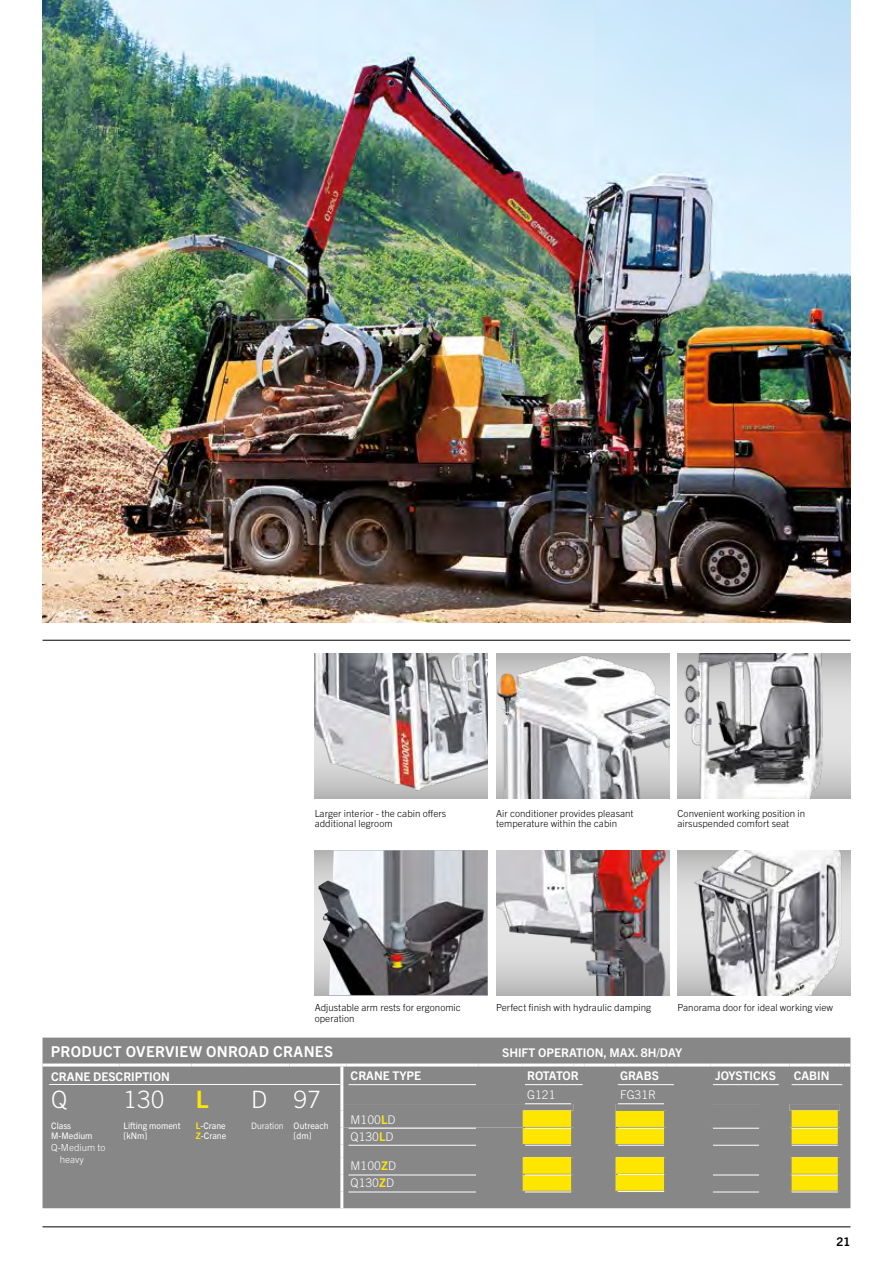
<style>
.page{position:relative;width:893px;height:1263px;background:#fff}
.page>*{position:absolute;margin:0;border:0;box-sizing:border-box;transform-origin:0 0}
.t1{font:300 24px "Trade Gothic Next LT Pro";color:#fff}
.t2{font:700 24px "Trade Gothic Next LT Pro";color:#ffe600}
.t3{font:700 15px "Trade Gothic Next LT Pro";letter-spacing:.02em;color:#fff}
.t4{font:700 12px "Trade Gothic Next LT Pro";color:#fff}
.t5{font:300 12px/17px "Trade Gothic Next LT Pro";color:#fff}
.t6{font:700 12px "Trade Gothic Next LT Pro";letter-spacing:-.03em;color:#fff}
.t7{font:700 12px "Trade Gothic Next LT Pro";color:#000}
.t8{font:300 9.75px/10.5px "Trade Gothic Next LT Pro";letter-spacing:.005em;color:#000}
.t9{font:300 9.75px/11.7px "Trade Gothic Next LT Pro";color:#fff}
.t10{font:9px/10.5px "Trade Gothic Next LT Pro";color:#fff}
.t11{font:9px "Trade Gothic Next LT Pro";color:#ededed}
.s1{font-weight:700;color:#ffe600}
</style>
<div class="page">
<hr style="left:43px;top:640px;width:807px;height:1px;background:#000">
<img style="left:43px;top:0;width:807px;height:623px">
<img style="left:315px;top:653px;width:173px;height:145px">
<svg style="left:315px;top:850px;width:173px;height:145px;background:#89898c"></svg>
<img style="left:318px;top:850px;width:16px;height:61px">
<img style="left:496px;top:653px;width:173px;height:145px">
<img style="left:496px;top:850px;width:173px;height:145px">
<img style="left:677px;top:653px;width:173px;height:145px">
<img style="left:678px;top:850px;width:172px;height:145px">
<hr style="left:43px;top:1226px;width:807px;height:1px;background:#000">
<div style="left:43px;top:1037px;width:807px;height:171px;background:#878787"></div>
<hr style="left:709px;top:1191px;width:54px;height:1px;background:#878787">
<hr style="left:616px;top:1191px;width:52px;height:1px;background:#878787">
<hr style="left:340px;top:1066px;width:3px;height:19px;background:#fff">
<hr style="left:340px;top:1085px;width:3px;height:19px;background:#fff">
<hr style="left:340px;top:1191px;width:3px;height:17px;background:#fff">
<hr style="left:787px;top:1144px;width:55px;height:1px;background:#878787">
<hr style="left:787px;top:1191px;width:55px;height:1px;background:#878787">
<hr style="left:523px;top:1191px;width:52px;height:1px;background:#878787">
<svg style="left:43px;top:1063px;width:4px;height:3px"></svg>
<hr style="left:47px;top:1063px;width:72px;height:3px;background:#fff">
<hr style="left:119px;top:1063px;width:73px;height:3px;background:#fff">
<hr style="left:192px;top:1063px;width:55px;height:3px;background:#fff">
<hr style="left:247px;top:1063px;width:42px;height:3px;background:#fff">
<hr style="left:289px;top:1063px;width:53px;height:3px;background:#fff">
<svg style="left:342px;top:1063px;width:4px;height:3px"></svg>
<hr style="left:346px;top:1063px;width:132px;height:3px;background:#fff">
<hr style="left:478px;top:1063px;width:45px;height:3px;background:#fff">
<hr style="left:523px;top:1063px;width:50px;height:3px;background:#fff">
<svg style="left:573px;top:1063px;width:12px;height:3px"></svg>
<hr style="left:585px;top:1063px;width:31px;height:3px;background:#fff">
<hr style="left:616px;top:1063px;width:50px;height:3px;background:#fff">
<svg style="left:666px;top:1063px;width:10px;height:3px"></svg>
<hr style="left:676px;top:1063px;width:35px;height:3px;background:#fff">
<hr style="left:711px;top:1063px;width:50px;height:3px;background:#fff">
<hr style="left:761px;top:1063px;width:20px;height:3px;background:#fff">
<svg style="left:781px;top:1063px;width:8px;height:3px"></svg>
<hr style="left:789px;top:1063px;width:51px;height:3px;background:#fff">
<svg style="left:840px;top:1063px;width:10px;height:3px"></svg>
<svg style="left:340px;top:1104px;width:500px;height:87px;background:#a29d6c"></svg>
<hr style="left:759px;top:1110px;width:4px;height:17px;background:#878787">
<div style="left:787px;top:1110px;width:5px;height:17px;background:#878787"></div>
<hr style="left:759px;top:1127px;width:4px;height:17px;background:#878787">
<div style="left:787px;top:1127px;width:5px;height:17px;background:#878787"></div>
<hr style="left:759px;top:1157px;width:4px;height:17px;background:#878787">
<div style="left:787px;top:1157px;width:5px;height:17px;background:#878787"></div>
<hr style="left:759px;top:1174px;width:4px;height:17px;background:#878787">
<div style="left:787px;top:1174px;width:5px;height:17px;background:#878787"></div>
<hr style="left:838px;top:1110px;width:4px;height:17px;background:#878787">
<hr style="left:838px;top:1127px;width:4px;height:17px;background:#878787">
<hr style="left:838px;top:1157px;width:4px;height:17px;background:#878787">
<hr style="left:838px;top:1174px;width:4px;height:17px;background:#878787">
<hr style="left:49px;top:1084px;width:291px;height:1px;background:#fff">
<hr style="left:348px;top:1084px;width:128px;height:1px;background:#fff">
<hr style="left:525px;top:1084px;width:58px;height:1px;background:#fff">
<hr style="left:618px;top:1084px;width:56px;height:1px;background:#fff">
<hr style="left:713px;top:1084px;width:66px;height:1px;background:#fff">
<hr style="left:792px;top:1084px;width:50px;height:1px;background:#fff">
<hr style="left:525px;top:1103px;width:46px;height:1px;background:#fff">
<hr style="left:618px;top:1103px;width:46px;height:1px;background:#fff">
<hr style="left:348px;top:1128px;width:128px;height:1px;background:#fff">
<hr style="left:525px;top:1128px;width:46px;height:1px;background:#fff">
<hr style="left:618px;top:1128px;width:46px;height:1px;background:#fff">
<hr style="left:713px;top:1128px;width:46px;height:1px;background:#fff">
<hr style="left:792px;top:1128px;width:46px;height:1px;background:#fff">
<hr style="left:348px;top:1145px;width:128px;height:1px;background:#fff">
<hr style="left:525px;top:1145px;width:46px;height:1px;background:#fff">
<hr style="left:618px;top:1145px;width:46px;height:1px;background:#fff">
<hr style="left:713px;top:1145px;width:46px;height:1px;background:#fff">
<hr style="left:792px;top:1145px;width:46px;height:1px;background:#fff">
<hr style="left:348px;top:1174px;width:128px;height:1px;background:#fff">
<hr style="left:525px;top:1174px;width:46px;height:1px;background:#fff">
<hr style="left:618px;top:1174px;width:46px;height:1px;background:#fff">
<hr style="left:713px;top:1174px;width:46px;height:1px;background:#fff">
<hr style="left:792px;top:1174px;width:46px;height:1px;background:#fff">
<hr style="left:348px;top:1191px;width:128px;height:1px;background:#fff">
<hr style="left:525px;top:1191px;width:46px;height:1px;background:#fff">
<hr style="left:618px;top:1191px;width:46px;height:1px;background:#fff">
<hr style="left:713px;top:1191px;width:46px;height:1px;background:#fff">
<hr style="left:792px;top:1191px;width:46px;height:1px;background:#fff">
<p class="t8" style="left:315px;top:807px;width:133px">Larger interior - the cabin offers additional legroom</p>
<p class="t8" style="left:496px;top:807px;width:139px">Air conditioner provides pleasant temperature within the cabin</p>
<p class="t8" style="left:677px;top:807px;width:129px">Convenient working position in airsuspended comfort seat</p>
<p class="t8" style="left:315px;top:1002px;width:148px">Adjustable arm rests for ergonomic operation</p>
<p class="t8" style="left:496px;top:1002px;width:157px">Perfect finish with hydraulic damping</p>
<p class="t8" style="left:677px;top:1002px;width:157px">Panorama door for ideal working view</p>
<h2 class="t3" style="left:51px;top:1041px;width:284px">PRODUCT OVERVIEW ONROAD CRANES</h2>
<p class="t4" style="left:502px;top:1044px;width:182px">SHIFT OPERATION, MAX. 8H/DAY</p>
<p class="t4" style="left:51px;top:1068px;width:120px">CRANE DESCRIPTION</p>
<p class="t4" style="left:351px;top:1067px;width:72px">CRANE TYPE</p>
<p class="t6" style="left:527px;top:1067px;width:53px">ROTATOR</p>
<p class="t4" style="left:620px;top:1067px;width:40px">GRABS</p>
<p class="t4" style="left:715px;top:1067px;width:62px">JOYSTICKS</p>
<p class="t4" style="left:794px;top:1067px;width:37px">CABIN</p>
<h1 class="t1" style="left:51px;top:1082px;width:18px">Q</h1>
<p class="t10" style="left:51px;top:1119px;width:43px">Class<br>M-Medium</p>
<p class="t9" style="left:60px;top:1141px;width:47px;text-indent:-9px">Q-Medium to heavy</p>
<p class="t5" style="left:527px;top:1085px;width:30px">G121</p>
<p class="t5" style="left:620px;top:1085px;width:37px">FG31R</p>
<h1 class="t1" style="left:124px;top:1082px;width:42px">130</h1>
<p class="t10" style="left:124px;top:1120px;width:58px">Lifting moment [kNm]</p>
<h1 class="t1" style="left:294px;top:1082px;width:29px">97</h1>
<p class="t10" style="left:294px;top:1120px;width:37px">Outreach [dm]</p>
<h1 class="t2" style="left:196px;top:1082px;width:14px">L</h1>
<p class="t10" style="left:196px;top:1120px;width:32px"><span class="s1">L</span>-Crane<br><span class="s1">Z</span>-Crane</p>
<h1 class="t1" style="left:251px;top:1082px;width:18px">D</h1>
<p class="t11" style="left:251px;top:1119px;width:34px">Duration</p>
<p class="t5" style="left:351px;top:1110px;width:46px">M100<span class="s1">L</span>D<br>Q130<span class="s1">L</span>D</p>
<p class="t5" style="left:351px;top:1157px;width:47px">M100<span class="s1">Z</span>D<br>Q130<span class="s1">Z</span>D</p>
<p class="t7" style="left:836px;top:1233px;width:16px">21</p>
</div>
